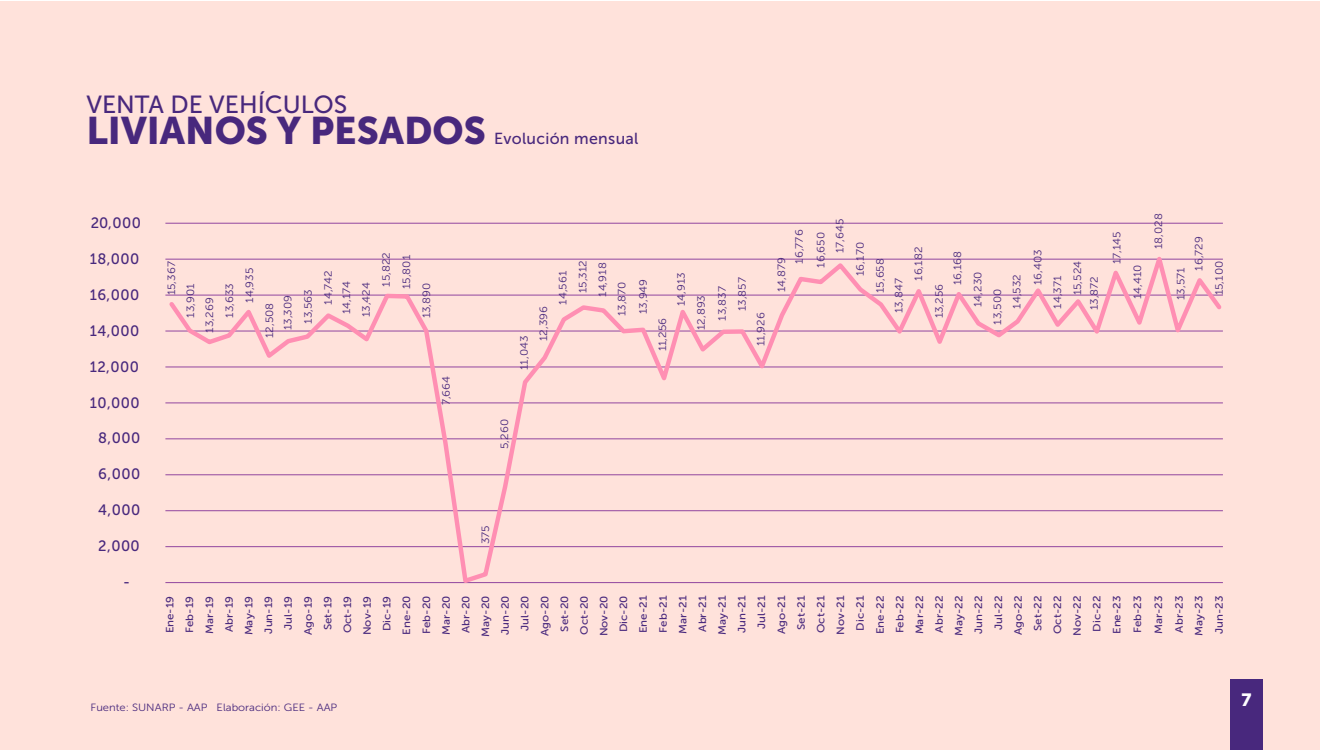
<style>
.page{position:relative;width:1320px;height:750px;background:#fff}
.page>*{position:absolute;margin:0;border:0;box-sizing:border-box;transform-origin:0 0}
.t1{font:38.25px "Museo Sans 900";color:#48287d}
.t2{font:24.75px "Museo Sans 500";color:#48287d}
.t3{font:17.7px "Museo Sans 900";color:#fff}
.t4{font:15.9px "Museo Sans 500";letter-spacing:.02em;color:#48287d}
.t5{font:15px "Museo Sans 500";letter-spacing:.03em;color:#48287d}
.t6{font:10.65px/19.6px "Museo Sans 300";color:#48287d;scale:1.09 1}
.t7{font:10.5px/19.6px "Museo Sans 500";color:#48287d;text-align:center;scale:1.09 1}
.t8{font:10.5px "Museo Sans 300";color:#48287d;scale:1.07 1}
</style>
<div class="page">
<div style="left:0;top:1px;width:1320px;height:748px;background:#ffe2db"></div>
<hr style="left:165px;top:223px;width:1058px;height:1px;background:#91469f">
<svg style="left:165px;top:256px;width:1058px;height:328px"></svg>
<div style="left:1230px;top:680px;width:33px;height:70px;background:#48287d"></div>
<h2 class="t2" style="left:86px;top:91px;width:262px">VENTA DE VEHÍCULOS</h2>
<h1 class="t1" style="left:86px;top:109px;width:401px">LIVIANOS Y PESADOS</h1>
<h3 class="t4" style="left:494px;top:130px;width:146px">Evolución mensual</h3>
<h3 class="t5" style="left:91px;top:215px;width:52px">20,000</h3>
<h3 class="t5" style="left:90px;top:251px;width:51px">18,000</h3>
<h3 class="t5" style="left:90px;top:287px;width:51px">16,000</h3>
<h3 class="t5" style="left:90px;top:323px;width:51px">14,000</h3>
<h3 class="t5" style="left:90px;top:358px;width:51px">12,000</h3>
<h3 class="t5" style="left:90px;top:394px;width:52px">10,000</h3>
<h3 class="t5" style="left:98px;top:430px;width:44px">8,000</h3>
<h3 class="t5" style="left:98px;top:466px;width:44px">6,000</h3>
<h3 class="t5" style="left:98px;top:502px;width:44px">4,000</h3>
<h3 class="t5" style="left:98px;top:538px;width:43px">2,000</h3>
<h3 class="t5" style="left:123px;top:573px;width:8px">-</h3>
<p class="t6" style="left:162px;top:295px;width:33px;rotate:-90deg">15,367</p>
<p class="t6" style="left:181px;top:318px;width:33px;rotate:-90deg">13,901</p>
<p class="t6" style="left:200px;top:333px;width:34px;rotate:-90deg">13,269</p>
<p class="t6" style="left:220px;top:318px;width:33px;rotate:-90deg">13,633</p>
<p class="t6" style="left:240px;top:303px;width:34px;rotate:-90deg">14,935</p>
<p class="t6" style="left:260px;top:338px;width:34px;rotate:-90deg">12,508</p>
<p class="t6" style="left:278px;top:330px;width:34px;rotate:-90deg">13,309</p>
<p class="t6" style="left:298px;top:324px;width:33px;rotate:-90deg">13,563</p>
<p class="t6" style="left:318px;top:305px;width:33px;rotate:-90deg">14,742</p>
<p class="t6" style="left:337px;top:314px;width:32px;rotate:-90deg">14,174</p>
<p class="t6" style="left:356px;top:317px;width:34px;rotate:-90deg">13,424</p>
<p class="t6" style="left:377px;top:287px;width:33px;rotate:-90deg">15,822</p>
<p class="t6" style="left:397px;top:289px;width:33px;rotate:-90deg">15,801</p>
<p class="t6" style="left:417px;top:318px;width:34px;rotate:-90deg">13,890</p>
<p class="t6" style="left:436px;top:405px;width:29px;rotate:-90deg">7,664</p>
<p class="t6" style="left:514px;top:341px;width:34px;text-indent:-29px;rotate:-90deg">11,043<br>12,396</p>
<p class="t6" style="left:553px;top:305px;width:33px;rotate:-90deg">14,561</p>
<p class="t6" style="left:573px;top:293px;width:32px;rotate:-90deg">15,312</p>
<p class="t6" style="left:593px;top:297px;width:33px;rotate:-90deg">14,918</p>
<p class="t6" style="left:612px;top:316px;width:34px;rotate:-90deg">13,870</p>
<p class="t6" style="left:633px;top:314px;width:34px;rotate:-90deg">13,949</p>
<p class="t6" style="left:653px;top:351px;width:32px;rotate:-90deg">11,256</p>
<p class="t6" style="left:671px;top:330px;width:55px;line-height:20.1px;text-indent:24px;rotate:-90deg">14,913<br>12,893</p>
<p class="t6" style="left:712px;top:321px;width:33px;rotate:-90deg">13,837</p>
<p class="t6" style="left:732px;top:311px;width:33px;rotate:-90deg">13,857</p>
<p class="t6" style="left:751px;top:346px;width:33px;rotate:-90deg">11,926</p>
<p class="t6" style="left:773px;top:264px;width:33px;line-height:17.4px;text-indent:-29px;rotate:-90deg">14,879<br>16,776</p>
<p class="t6" style="left:811px;top:253px;width:33px;line-height:19px;text-indent:-14px;rotate:-90deg">16,650<br>17,645</p>
<p class="t6" style="left:851px;top:276px;width:32px;rotate:-90deg">16,170</p>
<p class="t6" style="left:871px;top:293px;width:34px;rotate:-90deg">15,658</p>
<p class="t6" style="left:889px;top:313px;width:33px;rotate:-90deg">13,847</p>
<p class="t6" style="left:909px;top:281px;width:33px;rotate:-90deg">16,182</p>
<p class="t6" style="left:930px;top:285px;width:33px;line-height:18.3px;text-indent:-33px;rotate:-90deg">13,256<br>16,168</p>
<p class="t6" style="left:968px;top:307px;width:34px;rotate:-90deg">14,230</p>
<p class="t6" style="left:988px;top:325px;width:34px;rotate:-90deg">13,500</p>
<p class="t6" style="left:1007px;top:285px;width:34px;line-height:20.9px;text-indent:-23px;rotate:-90deg">14,532<br>16,403</p>
<p class="t6" style="left:1149px;top:249px;width:34px;rotate:-90deg">18,028</p>
<p class="t6" style="left:1107px;top:264px;width:32px;rotate:-90deg">17,145</p>
<p class="t6" style="left:1172px;top:271px;width:33px;line-height:17.9px;text-indent:-29px;rotate:-90deg">13,571<br>16,729</p>
<p class="t6" style="left:1068px;top:295px;width:33px;rotate:-90deg">15,524</p>
<p class="t6" style="left:1210px;top:295px;width:33px;rotate:-90deg">15,100</p>
<p class="t6" style="left:1128px;top:299px;width:33px;rotate:-90deg">14,410</p>
<p class="t6" style="left:1048px;top:309px;width:32px;rotate:-90deg">14,371</p>
<p class="t6" style="left:1084px;top:310px;width:33px;rotate:-90deg">13,872</p>
<p class="t6" style="left:495px;top:449px;width:29px;rotate:-90deg">5,260</p>
<p class="t6" style="left:476px;top:544px;width:19px;rotate:-90deg">375</p>
<p class="t7" style="left:791px;top:630px;width:33px;rotate:-90deg">Set-21</p>
<p class="t7" style="left:831px;top:635px;width:37px;rotate:-90deg">Nov-21</p>
<p class="t7" style="left:870px;top:634px;width:37px;rotate:-90deg">Ene-22</p>
<p class="t7" style="left:515px;top:631px;width:34px;rotate:-90deg">Jul-20</p>
<p class="t7" style="left:555px;top:636px;width:39px;text-align:right;rotate:-90deg">Set-20<br>Oct-20<br>Nov-20<br>Dic-20<br>Ene-21<br>Feb-21<br>Mar-21<br>Abr-21<br>May-21<br>Jun-21<br>Jul-21<br>Ago-21</p>
<p class="t7" style="left:811px;top:633px;width:36px;rotate:-90deg">Oct-21</p>
<p class="t7" style="left:851px;top:631px;width:34px;rotate:-90deg">Dic-21</p>
<p class="t7" style="left:890px;top:634px;width:37px;text-align:justify;rotate:-90deg">Feb-22<br>Mar-22<br>Abr-22</p>
<p class="t7" style="left:969px;top:636px;width:38px;rotate:-90deg">Jun-22<br>Jul-22<br>Ago-22<br>Set-22<br>Oct-22<br>Nov-22</p>
<p class="t7" style="left:949px;top:636px;width:39px;rotate:-90deg">May-22</p>
<p class="t7" style="left:1087px;top:634px;width:37px;text-align:left;rotate:-90deg">Dic-22<br>Ene-23</p>
<p class="t7" style="left:1127px;top:636px;width:39px;line-height:20.4px;rotate:-90deg">Feb-23<br>Mar-23<br>Abr-23<br>May-23<br>Jun-23</p>
<p class="t7" style="left:160px;top:635px;width:38px;rotate:-90deg">Ene-19<br>Feb-19<br>Mar-19<br>Abr-19<br>May-19<br>Jun-19</p>
<p class="t7" style="left:298px;top:635px;width:37px;rotate:-90deg">Ago-19</p>
<p class="t7" style="left:338px;top:633px;width:36px;rotate:-90deg">Oct-19</p>
<p class="t7" style="left:279px;top:630px;width:33px;rotate:-90deg">Jul-19</p>
<p class="t7" style="left:318px;top:630px;width:33px;rotate:-90deg">Set-19</p>
<p class="t7" style="left:357px;top:637px;width:39px;rotate:-90deg">Nov-19<br>Dic-19<br>Ene-20<br>Feb-20<br>Mar-20<br>Abr-20<br>May-20<br>Jun-20</p>
<p class="t7" style="left:535px;top:636px;width:38px;rotate:-90deg">Ago-20</p>
<p class="t8" style="left:91px;top:702px;width:232px">Fuente: SUNARP - AAP Elaboración: GEE - AAP</p>
<h3 class="t3" style="left:1241px;top:690px;width:12px">7</h3>
</div>
